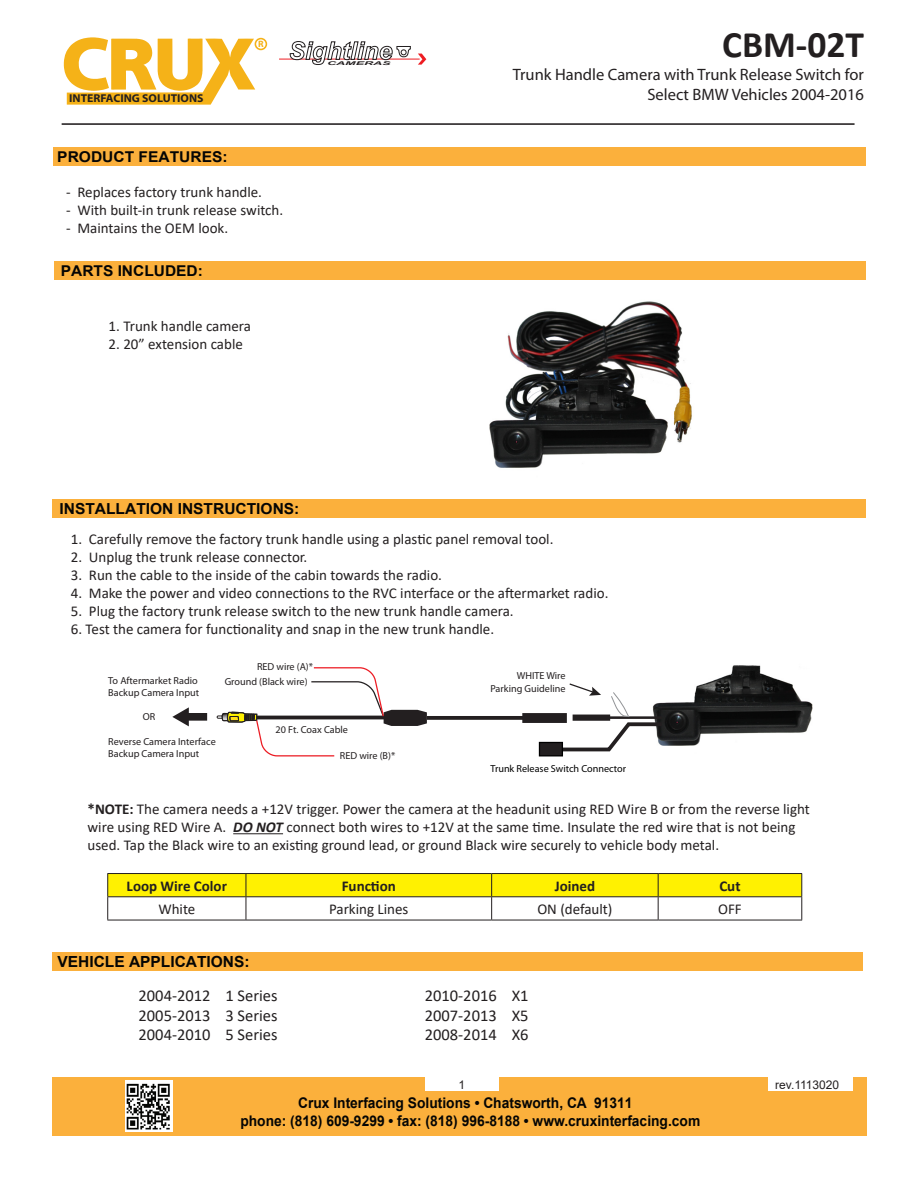
<style>
.page{position:relative;width:918px;height:1188px;background:#fff}
.page>*{position:absolute;margin:0;border:0;box-sizing:border-box;transform-origin:0 0}
.t1{font:700 37.5px "Calibri";color:#231f20}
.t2{font:16.5px "Calibri";color:#231f20}
.t3{font:16.5px "Myriad Pro";color:#231f20}
.t4{font:700 15.3px "Arial";color:#050504}
.t5{font:700 15.15px "Arial";color:#050504}
.t6{font:15px/18px "Calibri";color:#231f20}
.t7{font:700 15px "Calibri";color:#231f20}
.t8{font:700 14.85px "Arial";color:#050504;scale:1.04 1}
.t9{font:700 14.7px/17.5px "Arial";color:#050504;scale:.94 1}
.t10{font:12px "Arial";color:#231f20}
.t11{font:700 11.4px "Myriad Pro";color:#231f20}
.t12{font:10.2px/12.1px "Myriad Pro";color:#231f20}
.t13{font:10.2px "Myriad Pro";color:#000}
.t14{font:700 9.3px "Myriad Pro";color:#f5b218}
.t15{font:italic 700 5.1px "Arial";color:#231f20;scale:2.44 1}
.s1{font-weight:700}
.s2{font-weight:700;font-style:italic}
</style>
<div class="page">
<div style="left:53px;top:147px;width:812px;height:18px;background:#fbb03c"></div>
<div style="left:54px;top:262px;width:811px;height:18px;background:#fbb03c"></div>
<hr style="left:62px;top:123px;width:793px;height:2px;background:#231f20">
<svg style="left:64px;top:37px;width:191px;height:68px"></svg>
<div style="left:255px;top:38px;width:12px;height:12px;border:2px solid #f5b218;border-radius:50%"></div>
<hr style="left:279px;top:59px;width:141px;height:1px;background:#ee1d23">
<svg style="left:418px;top:54px;width:8px;height:11px"></svg>
<svg style="left:289px;top:41px;width:122px;height:24px"></svg>
<div style="left:52px;top:499px;width:814px;height:18px;background:#fbb03c"></div>
<img style="left:666px;top:665px;width:147px;height:81px">
<div style="left:524px;top:714px;width:42px;height:8px;background:#231f20"></div>
<div style="left:522px;top:713px;width:45px;height:10px;border:3px solid #231f20"></div>
<svg style="left:427px;top:716px;width:103px;height:4px"></svg>
<div style="left:186px;top:713px;width:21px;height:8px;background:#231f20"></div>
<svg style="left:172px;top:707px;width:17px;height:19px"></svg>
<svg style="left:217px;top:667px;width:210px;height:90px"></svg>
<svg style="left:555px;top:683px;width:111px;height:69px"></svg>
<div style="left:539px;top:742px;width:23px;height:14px;background:#231f20"></div>
<div style="left:539px;top:742px;width:24px;height:14px;border:1px solid #000"></div>
<div style="left:52px;top:1077px;width:815px;height:59px;background:#fbb03c"></div>
<img style="left:125px;top:1080px;width:48px;height:52px">
<div style="left:425px;top:1077px;width:74px;height:14px;background:#fff"></div>
<div style="left:768px;top:1077px;width:85px;height:14px;background:#fff"></div>
<div style="left:52px;top:952px;width:811px;height:19px;background:#fbb03c"></div>
<img style="left:489px;top:301px;width:203px;height:167px">
<hr style="left:233px;top:833px;width:50px;height:1px;background:#231f20">
<hr style="left:107px;top:873px;width:139px;height:1px;background:#231f20">
<hr style="left:246px;top:873px;width:246px;height:1px;background:#231f20">
<hr style="left:492px;top:873px;width:166px;height:1px;background:#231f20">
<hr style="left:658px;top:873px;width:144px;height:1px;background:#231f20">
<svg style="left:107px;top:874px;width:695px;height:46px"></svg>
<hr style="left:107px;top:920px;width:139px;height:1px;background:#231f20">
<hr style="left:246px;top:920px;width:246px;height:1px;background:#231f20">
<hr style="left:492px;top:920px;width:166px;height:1px;background:#231f20">
<hr style="left:658px;top:920px;width:144px;height:1px;background:#231f20">
<p class="t11" style="left:69px;top:91px;width:136px">INTERFACING SOLUTIONS</p>
<p class="t8" style="left:57px;top:146px;width:165px">PRODUCT FEATURES:</p>
<p class="t14" style="left:258px;top:38px;width:7px">R</p>
<p class="t6" style="left:66px;top:183px;width:198px">- Replaces factory trunk handle.</p>
<p class="t6" style="left:66px;top:201px;width:219px">- With built-in trunk release switch.</p>
<p class="t6" style="left:66px;top:219px;width:164px">- Maintains the OEM look.</p>
<p class="t8" style="left:61px;top:261px;width:138px">PARTS INCLUDED:</p>
<p class="t6" style="left:109px;top:317px;width:144px">1. Trunk handle camera</p>
<p class="t6" style="left:109px;top:335px;width:136px">2. 20” extension cable</p>
<p class="t15" style="left:327px;top:60px;width:28px">CAMERAS</p>
<p class="t1" style="left:722px;top:18px;width:143px">CBM-02T</p>
<p class="t3" style="left:513px;top:65px;width:353px">Trunk Handle Camera with Trunk Release Switch for</p>
<p class="t3" style="left:647px;top:85px;width:218px">Select BMW Vehicles 2004-2016</p>
<p class="t5" style="left:60px;top:498px;width:241px">INSTALLATION INSTRUCTIONS:</p>
<p class="t6" style="left:71px;top:530px;width:484px">1. Carefully remove the factory trunk handle using a plastic panel removal tool.</p>
<p class="t6" style="left:71px;top:548px;width:238px">2. Unplug the trunk release connector.</p>
<p class="t6" style="left:71px;top:566px;width:373px">3. Run the cable to the inside of the cabin towards the radio.</p>
<p class="t6" style="left:71px;top:584px;width:539px">4. Make the power and video connections to the RVC interface or the aftermarket radio.</p>
<p class="t6" style="left:71px;top:602px;width:444px">5. Plug the factory trunk release switch to the new trunk handle camera.</p>
<p class="t6" style="left:71px;top:620px;width:425px">6. Test the camera for functionality and snap in the new trunk handle.</p>
<p class="t12" style="left:108px;top:674px;width:93px">To Aftermarket Radio<br>Backup Camera Input</p>
<p class="t12" style="left:143px;top:711px;width:14px">OR</p>
<p class="t12" style="left:108px;top:735px;width:109px">Reverse Camera Interface<br>Backup Camera Input</p>
<p class="t12" style="left:257px;top:661px;width:57px">RED wire (A)*</p>
<p class="t12" style="left:225px;top:675px;width:84px">Ground (Black wire)</p>
<p class="t12" style="left:276px;top:724px;width:74px">20 Ft. Coax Cable</p>
<p class="t12" style="left:340px;top:750px;width:57px">RED wire (B)*</p>
<p class="t12" style="left:490px;top:670px;width:77px;text-align:right">WHITE Wire<br>Parking Guideline</p>
<p class="t13" style="left:490px;top:762px;width:137px">Trunk Release Switch Connector</p>
<p class="t6" style="left:88px;top:800px;width:724px"><span class="s1">*NOTE:</span> The camera needs a +12V trigger. Power the camera at the headunit using RED Wire B or from the reverse light wire using RED Wire A. <span class="s2">DO NOT</span> connect both wires to +12V at the same time. Insulate the red wire that is not being used. Tap the Black wire to an existing ground lead, or ground Black wire securely to vehicle body metal.</p>
<p class="t7" style="left:127px;top:875px;width:102px">Loop Wire Color</p>
<p class="t7" style="left:342px;top:875px;width:56px">Function</p>
<p class="t7" style="left:555px;top:875px;width:42px">Joined</p>
<p class="t7" style="left:719px;top:875px;width:23px">Cut</p>
<p class="t6" style="left:158px;top:900px;width:39px">White</p>
<p class="t6" style="left:329px;top:900px;width:81px">Parking Lines</p>
<p class="t6" style="left:537px;top:900px;width:77px">ON (default)</p>
<p class="t6" style="left:718px;top:900px;width:25px">OFF</p>
<p class="t4" style="left:58px;top:951px;width:194px">VEHICLE APPLICATIONS:</p>
<p class="t2" style="left:139px;top:984px;width:140px">2004-2012 1 Series</p>
<p class="t2" style="left:139px;top:1004px;width:140px">2005-2013 3 Series</p>
<p class="t2" style="left:139px;top:1024px;width:140px">2004-2010 5 Series</p>
<p class="t2" style="left:425px;top:984px;width:105px">2010-2016 X1</p>
<p class="t2" style="left:425px;top:1004px;width:105px">2007-2013 X5</p>
<p class="t2" style="left:425px;top:1024px;width:105px">2008-2014 X6</p>
<p class="t10" style="left:459px;top:1076px;width:8px">1</p>
<p class="t9" style="left:240px;top:1095px;width:491px;text-indent:58px">Crux Interfacing Solutions • Chatsworth, CA 91311<br>phone: (818) 609-9299 • fax: (818) 996-8188 • www.cruxinterfacing.com</p>
<p class="t10" style="left:775px;top:1076px;width:66px">rev.1113020</p>
</div>
